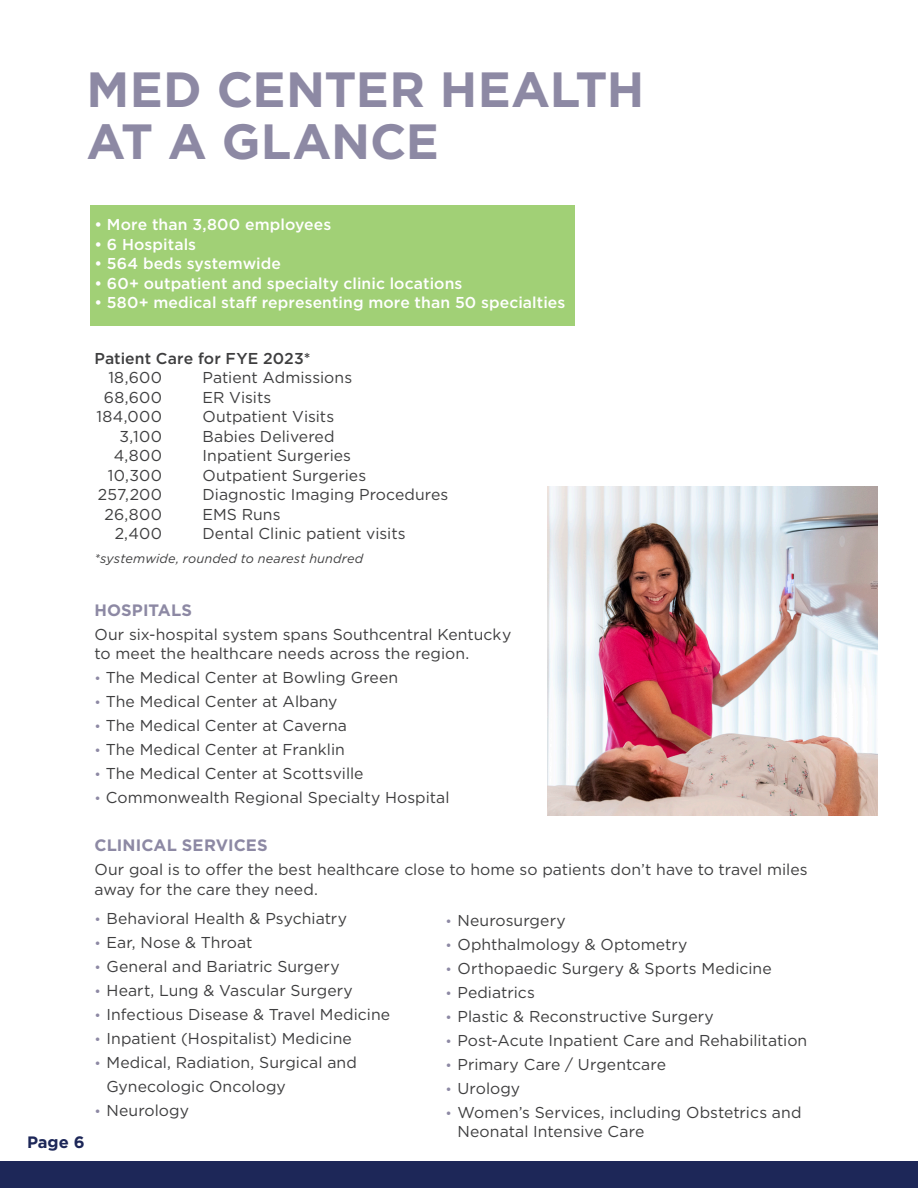
<style>
.page{position:relative;width:918px;height:1188px;background:#fff}
.page>*{position:absolute;margin:0;border:0;box-sizing:border-box;transform-origin:0 0}
.t1{font:700 49.5px "Gotham";letter-spacing:-.005em;color:#8d89a4}
.t2{font:700 16.5px "Gotham";letter-spacing:.005em;color:#8d89a4}
.t3{font:700 16.5px "Gotham";color:#1d2758}
.t4{font:15.75px/19.5px "Gotham";letter-spacing:.005em;color:#3e3e3f}
.t5{font:500 15.75px "Gotham";letter-spacing:.005em;color:#fff}
.t6{font:500 15.75px "Gotham";letter-spacing:.005em;color:#3e3e3f}
.t7{font:italic 12.75px "Gotham";letter-spacing:.01em;color:#3e3e3f}
.s1{font-size:13.5px;color:#8d89a4}
</style>
<div class="page">
<div style="left:90px;top:205px;width:485px;height:121px;background:#a1d076"></div>
<div style="left:0;top:1161px;width:918px;height:27px;background:#1d2758"></div>
<img style="left:548px;top:486px;width:330px;height:330px">
<p class="t1" style="left:87px;top:56px;width:559px">MED CENTER HEALTH</p>
<p class="t1" style="left:87px;top:109px;width:354px">AT A GLANCE</p>
<p class="t5" style="left:94px;top:215px;width:238px">• More than 3,800 employees</p>
<p class="t5" style="left:94px;top:234px;width:103px">• 6 Hospitals</p>
<p class="t5" style="left:94px;top:254px;width:188px">• 564 beds systemwide</p>
<p class="t5" style="left:94px;top:273px;width:369px">• 60+ outpatient and specialty clinic locations</p>
<p class="t5" style="left:94px;top:293px;width:472px">• 580+ medical staff representing more than 50 specialties</p>
<p class="t6" style="left:94px;top:348px;width:218px">Patient Care for FYE 2023*</p>
<p class="t4" style="left:108px;top:368px;width:55px">18,600</p>
<p class="t4" style="left:202px;top:368px;width:151px">Patient Admissions</p>
<p class="t4" style="left:104px;top:387px;width:60px">68,600</p>
<p class="t4" style="left:202px;top:387px;width:70px">ER Visits</p>
<p class="t4" style="left:97px;top:407px;width:67px">184,000</p>
<p class="t4" style="left:202px;top:407px;width:133px">Outpatient Visits</p>
<p class="t4" style="left:120px;top:426px;width:44px">3,100</p>
<p class="t4" style="left:202px;top:426px;width:134px">Babies Delivered</p>
<p class="t4" style="left:114px;top:446px;width:50px">4,800</p>
<p class="t4" style="left:202px;top:446px;width:150px">Inpatient Surgeries</p>
<p class="t4" style="left:108px;top:465px;width:56px">10,300</p>
<p class="t4" style="left:202px;top:465px;width:165px">Outpatient Surgeries</p>
<p class="t4" style="left:98px;top:485px;width:66px">257,200</p>
<p class="t4" style="left:202px;top:485px;width:247px">Diagnostic Imaging Procedures</p>
<p class="t4" style="left:105px;top:504px;width:59px">26,800</p>
<p class="t4" style="left:202px;top:504px;width:80px">EMS Runs</p>
<p class="t4" style="left:115px;top:524px;width:49px">2,400</p>
<p class="t4" style="left:202px;top:524px;width:205px">Dental Clinic patient visits</p>
<p class="t7" style="left:94px;top:551px;width:270px">*systemwide, rounded to nearest hundred</p>
<p class="t3" style="left:27px;top:1131px;width:59px">Page 6</p>
<p class="t2" style="left:94px;top:599px;width:99px">HOSPITALS</p>
<p class="t4" style="left:94px;top:624px;width:418px">Our six-hospital system spans Southcentral Kentucky</p>
<p class="t4" style="left:94px;top:644px;width:376px">to meet the healthcare needs across the region.</p>
<p class="t4" style="left:94px;top:668px;width:305px"><span class="s1">•</span> The Medical Center at Bowling Green</p>
<p class="t4" style="left:94px;top:692px;width:245px"><span class="s1">•</span> The Medical Center at Albany</p>
<p class="t4" style="left:94px;top:716px;width:254px"><span class="s1">•</span> The Medical Center at Caverna</p>
<p class="t4" style="left:94px;top:740px;width:252px"><span class="s1">•</span> The Medical Center at Franklin</p>
<p class="t4" style="left:94px;top:764px;width:271px"><span class="s1">•</span> The Medical Center at Scottsville</p>
<p class="t4" style="left:94px;top:788px;width:357px"><span class="s1">•</span> Commonwealth Regional Specialty Hospital</p>
<p class="t2" style="left:94px;top:835px;width:175px">CLINICAL SERVICES</p>
<p class="t4" style="left:94px;top:860px;width:715px">Our goal is to offer the best healthcare close to home so patients don’t have to travel miles away for the care they need.</p>
<p class="t4" style="left:94px;top:908px;width:254px"><span class="s1">•</span> Behavioral Health &amp; Psychiatry</p>
<p class="t4" style="left:94px;top:932px;width:160px"><span class="s1">•</span> Ear, Nose &amp; Throat</p>
<p class="t4" style="left:94px;top:956px;width:247px"><span class="s1">•</span> General and Bariatric Surgery</p>
<p class="t4" style="left:94px;top:980px;width:260px"><span class="s1">•</span> Heart, Lung &amp; Vascular Surgery</p>
<p class="t4" style="left:94px;top:1004px;width:297px"><span class="s1">•</span> Infectious Disease &amp; Travel Medicine</p>
<p class="t4" style="left:94px;top:1028px;width:259px"><span class="s1">•</span> Inpatient (Hospitalist) Medicine</p>
<p class="t4" style="left:106px;top:1050px;width:252px;line-height:24px;text-indent:-12px"><span class="s1">•</span> Medical, Radiation, Surgical and<br>Gynecologic Oncology</p>
<p class="t4" style="left:94px;top:1100px;width:96px"><span class="s1">•</span> Neurology</p>
<p class="t4" style="left:446px;top:910px;width:122px"><span class="s1">•</span> Neurosurgery</p>
<p class="t4" style="left:446px;top:934px;width:243px"><span class="s1">•</span> Ophthalmology &amp; Optometry</p>
<p class="t4" style="left:446px;top:958px;width:328px"><span class="s1">•</span> Orthopaedic Surgery &amp; Sports Medicine</p>
<p class="t4" style="left:446px;top:982px;width:91px"><span class="s1">•</span> Pediatrics</p>
<p class="t4" style="left:446px;top:1006px;width:270px"><span class="s1">•</span> Plastic &amp; Reconstructive Surgery</p>
<p class="t4" style="left:446px;top:1030px;width:363px"><span class="s1">•</span> Post-Acute Inpatient Care and Rehabilitation</p>
<p class="t4" style="left:446px;top:1054px;width:222px"><span class="s1">•</span> Primary Care / Urgentcare</p>
<p class="t4" style="left:446px;top:1078px;width:76px"><span class="s1">•</span> Urology</p>
<p class="t4" style="left:458px;top:1102px;width:345px;text-indent:-12px"><span class="s1">•</span> Women’s Services, including Obstetrics and<br>Neonatal Intensive Care</p>
</div>
